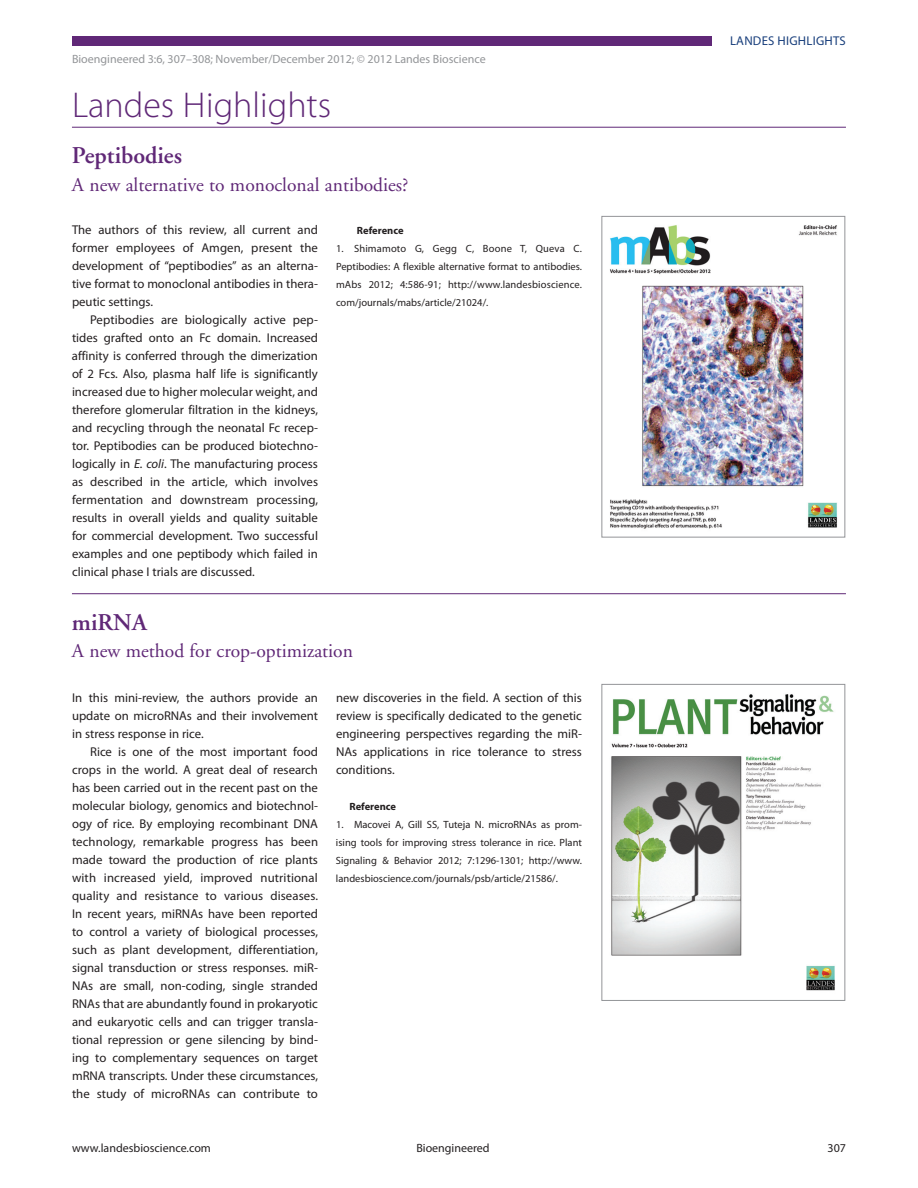
<style>
.page{position:relative;width:918px;height:1188px;background:#fff}
.page>*{position:absolute;margin:0;border:0;box-sizing:border-box;transform-origin:0 0}
.t1{font:300 36px "Myriad Pro";color:#602877}
.t2{font:600 24px "Adobe Garamond";color:#602877}
.t3{font:19.5px "Adobe Garamond";color:#602877}
.t4{font:12.75px/18px "Myriad Pro";color:#231f20;text-align:justify}
.t5{font:12.75px "Myriad Pro";letter-spacing:.02em;color:#193f7c}
.t6{font:12px "Myriad Pro";color:#939598}
.t7{font:12px "Myriad Pro";color:#231f20}
.t8{font:10.5px/18px "Myriad Pro";color:#231f20;text-align:justify}
.t9{font:700 10.5px "Myriad Pro";color:#231f20}
.s1{font-style:italic}
</style>
<div class="page">
<div style="left:72px;top:36px;width:640px;height:10px;background:#602877"></div>
<hr style="left:72px;top:127px;width:774px;height:1px;background:#602877">
<hr style="left:72px;top:593px;width:774px;height:1px;background:#602877">
<img style="left:610px;top:225px;width:227px;height:304px">
<div style="left:601px;top:216px;width:244px;height:322px;border:1px solid #939598"></div>
<img style="left:611px;top:694px;width:224px;height:297px">
<div style="left:601px;top:684px;width:244px;height:317px;border:1px solid #939598"></div>
<p class="t6" style="left:72px;top:52px;width:415px">Bioengineered 3:6, 307–308; November/December 2012; © 2012 Landes Bioscience</p>
<h1 class="t1" style="left:72px;top:83px;width:261px">Landes Highlights</h1>
<h2 class="t2" style="left:72px;top:142px;width:112px">Peptibodies</h2>
<h3 class="t3" style="left:72px;top:174px;width:338px">A new alternative to monoclonal antibodies?</h3>
<p class="t4" style="left:72px;top:221px;width:248px">The authors of this review, all current and former employees of Amgen, present the development of “peptibodies” as an alterna&shy;tive format to monoclonal antibodies in thera&shy;peutic settings.</p>
<p class="t4" style="left:72px;top:311px;width:248px;text-indent:18px">Peptibodies are biologically active pep&shy;tides grafted onto an Fc domain. I ncreased affinity is conferred through the dimerization of 2 Fcs. Also, plasma half life is significantly increased due to higher molecular weight, and therefore glomerular filtration in the kidneys, and recycling through the neonatal Fc recep&shy;tor. Peptibodies can be produced biotechno&shy;logically in <span class="s1">E. coli</span>. The manufacturing process as described in the article, which involves fermentation and downstream processing, results in overall yields and quality suitable for commercial development. Two successful examples and one peptibody which failed in clinical phase I trials are discussed.</p>
<p class="t9" style="left:357px;top:224px;width:48px">Reference</p>
<p class="t8" style="left:336px;top:239px;width:248px">1. Shimamoto G, Gegg C, Boone T, Queva C.<br>Peptibodies: A flexible alternative format to antibodies. mAbs 2012; 4:586-91; http://www.landesbioscience. com/journals/mabs/article/21024/.</p>
<h2 class="t2" style="left:72px;top:609px;width:77px">miRNA</h2>
<h3 class="t3" style="left:72px;top:641px;width:283px">A new method for crop-optimization</h3>
<p class="t4" style="left:72px;top:689px;width:247px">I n this mini-review, the authors provide an update on microRNAs and their involvement in stress response in rice.</p>
<p class="t4" style="left:72px;top:743px;width:248px;text-indent:18px">Rice is one of the most important food crops in the world. A great deal of research has been carried out in the recent past on the molecular biology, genomics and biotechnol&shy;ogy of rice. By employing recombinant DNA technology, remarkable progress has been made toward the production of rice plants with increased yield, improved nutritional quality and resistance to various diseases.<br>I n recent years, miRNAs have been reported to control a variety of biological processes, such as plant development, differentiation, signal transduction or stress responses. miR-NAs are small, non-coding, single stranded RNAs that are abundantly found in prokaryotic and eukaryotic cells and can trigger transla&shy;tional repression or gene silencing by bind&shy;ing to complementary sequences on target mRNA transcripts. Under these circumstances, the study of microRNAs can contribute to</p>
<p class="t4" style="left:336px;top:689px;width:247px">new discoveries in the field. A section of this review is specifically dedicated to the genetic engineering perspectives regarding the miR-NAs applications in rice tolerance to stress conditions.</p>
<p class="t9" style="left:350px;top:800px;width:48px">Reference</p>
<p class="t8" style="left:336px;top:815px;width:247px">1. Macovei A, Gill SS, Tuteja N. microRNAs as prom&shy;ising tools for improving stress tolerance in rice. Plant Signaling &amp; Behavior 2012; 7:1296-1301; http://www. landesbioscience.com/journals/psb/article/21586/.</p>
<p class="t5" style="left:730px;top:33px;width:117px">landes highlights</p>
<p class="t7" style="left:72px;top:1141px;width:140px">www.landesbioscience.com</p>
<p class="t7" style="left:416px;top:1141px;width:75px">Bioengineered</p>
<p class="t7" style="left:828px;top:1141px;width:20px">307</p>
</div>
